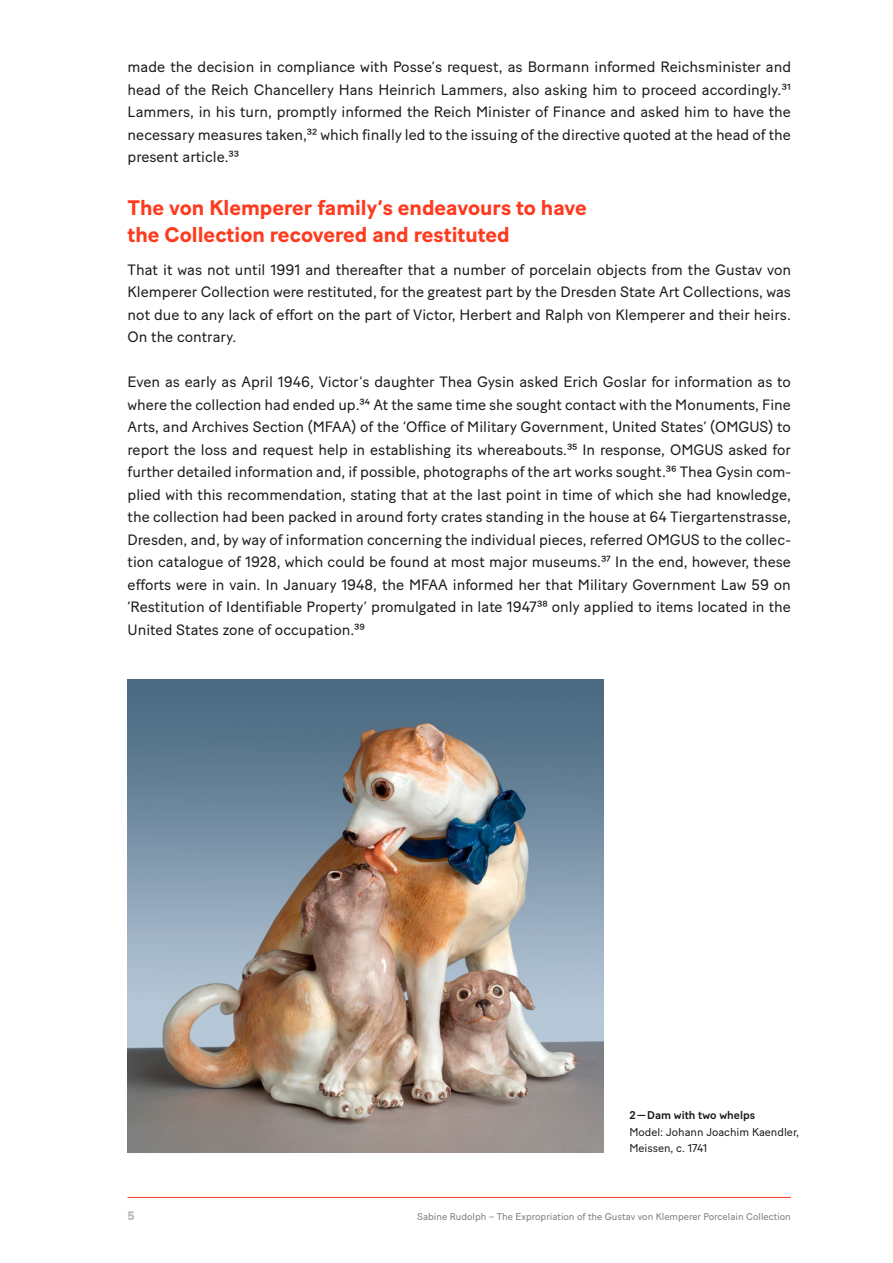
<style>
.page{position:relative;width:893px;height:1263px;background:#fff}
.page>*{position:absolute;margin:0;border:0;box-sizing:border-box;transform-origin:0 0}
.H2-Zwischenüberschri{font:700 21px/27px "Baton Turbo";color:#fe3b1f}
.P-Fließtext_engl{font:15px/22.5px "Baton Turbo";color:#1a1a18;text-align:justify}
.t1{font:800 12.3px "Baton Turbo";color:#bbbcbd}
.Cap-BU{font:11.25px/16.5px "Baton Turbo";color:#1a1a18}
.t2{font:9.75px "Baton Turbo";color:#7b7b7a}
.s1{font-weight:500}
</style>
<div class="page">
<hr style="left:128px;top:1197px;width:663px;height:1px;background:#fe3b1f">
<img style="left:128px;top:680px;width:476px;height:472px">
<p class="P-Fließtext_engl" style="left:128px;top:54px;width:665px">made the decision in compliance with Posse’s request, as Bormann informed Reichsminister and head of the Reich Chancellery Hans Heinrich Lammers, also asking him to proceed accordingly.31<br>Lammers, in his turn, promptly informed the Reich Minister of Finance and asked him to have the necessary measures taken,32 which finally led to the issuing of the directive quoted at the head of the present article.33</p>
<h2 class="H2-Zwischenüberschri" style="left:128px;top:193px;width:461px">The von Klemperer family’s endeavours to have the Collection recovered and restituted</h2>
<p class="P-Fließtext_engl" style="left:128px;top:257px;width:665px">That it was not until 1991 and thereafter that a number of porcelain objects from the Gustav von Klemperer Collection were restituted, for the greatest part by the Dresden State Art Collections, was not due to any lack of effort on the part of Victor, Herbert and Ralph von Klemperer and their heirs.<br>On the contrary.</p>
<p class="P-Fließtext_engl" style="left:128px;top:369px;width:665px">Even as early as April 1946, Victor’s daughter Thea Gysin asked Erich Goslar for information as to where the collection had ended up.34 At the same time she sought contact with the Monuments, Fine Arts, and Archives Section (MFAA) of the ‘Office of Military Government, United States’ (OMGUS) to report the loss and request help in establishing its whereabouts.35 In response, OMGUS asked for further detailed information and, if possible, photographs of the art works sought.36 Thea Gysin com&shy;plied with this recommendation, stating that at the last point in time of which she had knowledge, the collection had been packed in around forty crates standing in the house at 64 Tiergartenstrasse, Dresden, and, by way of information concerning the individual pieces, referred OMGUS to the collec&shy;tion catalogue of 1928, which could be found at most major museums.37 In the end, however, these efforts were in vain. In January 1948, the MFAA informed her that Military Government Law 59 on ‘Restitution of Identifiable Property’ promulgated in late 194738 only applied to items located in the United States zone of occupation.39</p>
<p class="Cap-BU" style="left:629px;top:1106px;width:171px"><span class="s1">2—Dam with two whelps<br></span>Model: Johann Joachim Kaendler,<br>Meissen, c. 1741</p>
<p class="t1" style="left:128px;top:1206px;width:9px">5</p>
<p class="t2" style="left:417px;top:1209px;width:375px">Sabine Rudolph – The Expropriation of the Gustav von Klemperer Porcelain Collection</p>
</div>
